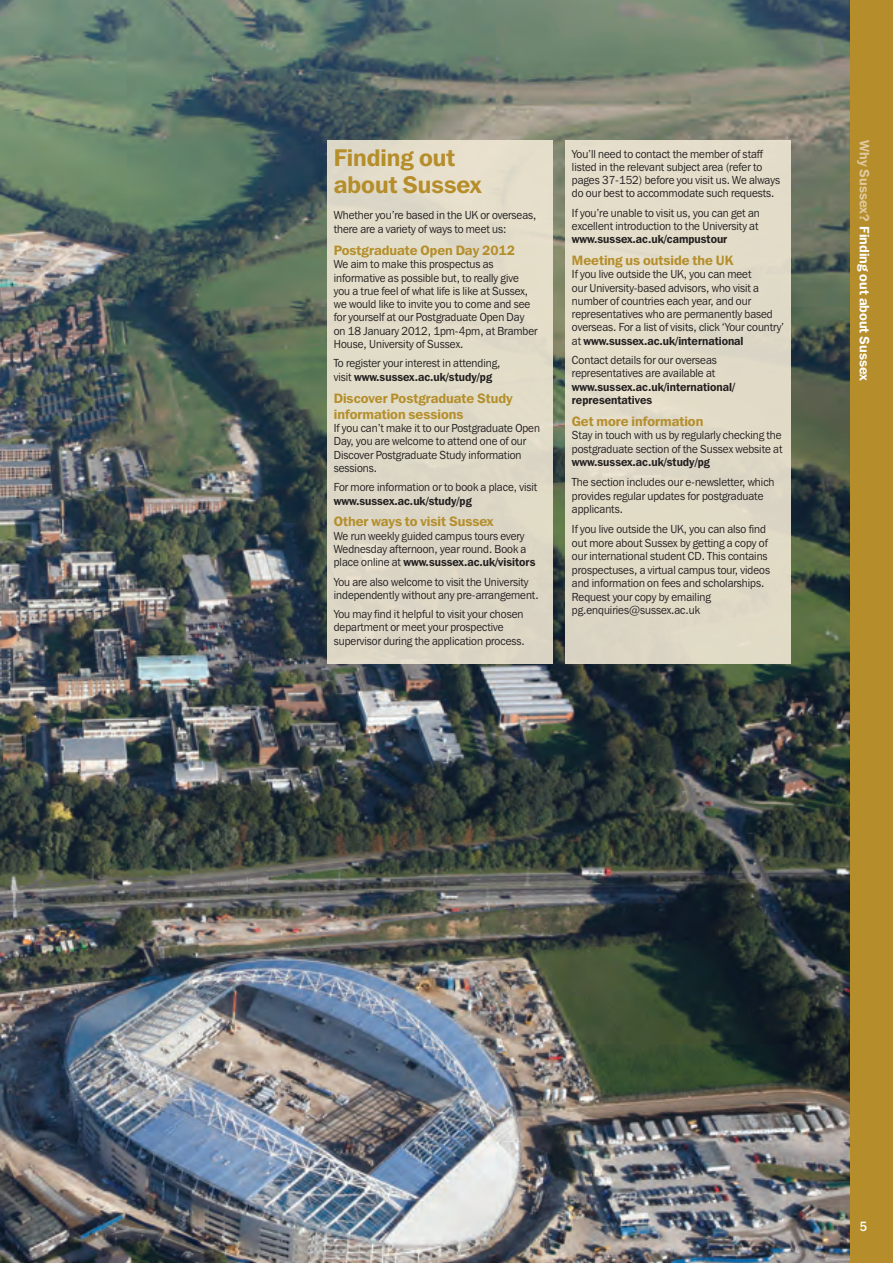
<style>
.page{position:relative;width:893px;height:1263px;background:#fff}
.page>*{position:absolute;margin:0;border:0;box-sizing:border-box;transform-origin:0 0}
.Main_descriptor_head{font:600 24px/27px "Franklin Gothic IT Cby BT";color:#b58e2b}
.Sub_header_-_body_te{font:600 13.5px/15.8px "Franklin Gothic IT Cby BT";color:#b58e2b}
.Sider_bar_text_PGP10{font:600 13.5px "Franklin Gothic IT Cby BT";color:#fff}
.t1{font:500 13.35px "Franklin Gothic IT Cby BT";color:#fff;scale:.9 1}
.Body_text_front_PGP1{font:11.7px/13.4px "Franklin Gothic IT Cby BT";color:#231f20;scale:.95 1}
.Body_text_IFC_PGP10{font:11.7px/13.5px "Franklin Gothic IT Cby BT";color:#231f20;scale:.95 1}
.s1{font-weight:600}
.s2{color:#dfc99e}
</style>
<div class="page">
<img style="left:0;top:0;width:850px;height:1263px">
<div style="left:327px;top:140px;width:226px;height:524px;background:#e0dac7"></div>
<div style="left:566px;top:140px;width:225px;height:524px;background:#e1dcc7"></div>
<div style="left:850px;top:0;width:43px;height:1263px;background:#b58e2b"></div>
<p class="Main_descriptor_head" style="left:334px;top:144px;width:149px">Finding out about Sussex</p>
<p class="Body_text_front_PGP1" style="left:334px;top:208px;width:215px">Whether you’re based in the UK or overseas, there are a variety of ways to meet us:</p>
<p class="Sub_header_-_body_te" style="left:334px;top:242px;width:183px">Postgraduate Open Day 2012</p>
<p class="Body_text_front_PGP1" style="left:334px;top:257px;width:216px">We aim to make this prospectus as informative as possible but, to really give you a true feel of what life is like at Sussex, we would like to invite you to come and see for yourself at our Postgraduate Open Day on 18 January 2012, 1pm-4pm, at Bramber House, University of Sussex.</p>
<p class="Body_text_IFC_PGP10" style="left:334px;top:356px;width:177px">To register your interest in attending, visit <span class="s1">www.sussex.ac.uk/study/pg</span></p>
<p class="Sub_header_-_body_te" style="left:334px;top:390px;width:181px">Discover Postgraduate Study information sessions</p>
<p class="Body_text_front_PGP1" style="left:334px;top:421px;width:219px">If you can’t make it to our Postgraduate Open Day, you are welcome to attend one of our Discover Postgraduate Study information sessions.</p>
<p class="Body_text_front_PGP1" style="left:334px;top:480px;width:216px">For more information or to book a place, visit <span class="s1">www.sussex.ac.uk/study/pg</span></p>
<p class="Sub_header_-_body_te" style="left:334px;top:513px;width:161px">Other ways to visit Sussex</p>
<p class="Body_text_front_PGP1" style="left:334px;top:529px;width:214px">We run weekly guided campus tours every<br>Wednesday afternoon, year round. Book a place online at <span class="s1">www.sussex.ac.uk/visitors</span></p>
<p class="Body_text_front_PGP1" style="left:334px;top:575px;width:217px">You are also welcome to visit the University independently without any pre-arrangement.</p>
<p class="Body_text_front_PGP1" style="left:334px;top:607px;width:203px">You may find it helpful to visit your chosen department or meet your prospective supervisor during the application process.</p>
<p class="Body_text_front_PGP1" style="left:572px;top:147px;width:221px">You’ll need to contact the member of staff listed in the relevant subject area (refer to pages 37-152) before you visit us. We always do our best to accommodate such requests.</p>
<p class="Body_text_front_PGP1" style="left:572px;top:206px;width:199px;text-align:justify">If you’re unable to visit us, you can get an excellent introduction to the University at <span class="s1">www.sussex.ac.uk/campustour</span></p>
<p class="Sub_header_-_body_te" style="left:572px;top:252px;width:163px">Meeting us outside the UK</p>
<p class="Body_text_front_PGP1" style="left:572px;top:267px;width:225px">If you live outside the UK, you can meet<br>our University-based advisors, who visit a number of countries each year, and our representatives who are permanently based overseas. For a list of visits, click ‘Your country’ at <span class="s1">www.sussex.ac.uk/international</span></p>
<p class="Body_text_front_PGP1" style="left:572px;top:353px;width:173px">Contact details for our overseas representatives are available at <span class="s1">www.sussex.ac.uk/international/ representatives</span></p>
<p class="Sub_header_-_body_te" style="left:572px;top:413px;width:133px">Get more information</p>
<p class="Body_text_front_PGP1" style="left:572px;top:428px;width:223px;text-align:justify">Stay in touch with us by regularly checking the postgraduate section of the Sussex website at <span class="s1">www.sussex.ac.uk/study/pg</span></p>
<p class="Body_text_front_PGP1" style="left:572px;top:475px;width:215px">The section includes our e-newsletter, which provides regular updates for postgraduate applicants.</p>
<p class="Body_text_front_PGP1" style="left:572px;top:522px;width:210px">If you live outside the UK, you can also find out more about Sussex by getting a copy of our international student CD. This contains prospectuses, a virtual campus tour, videos and information on fees and scholarships.<br>Request your copy by emailing pg.enquiries@sussex.ac.uk</p>
<p class="Sider_bar_text_PGP10" style="left:873px;top:140px;width:242px;rotate:90deg"><span class="s2">Why Sussex?</span> Finding out about Sussex</p>
<p class="t1" style="left:860px;top:1218px;width:10px">5</p>
</div>
